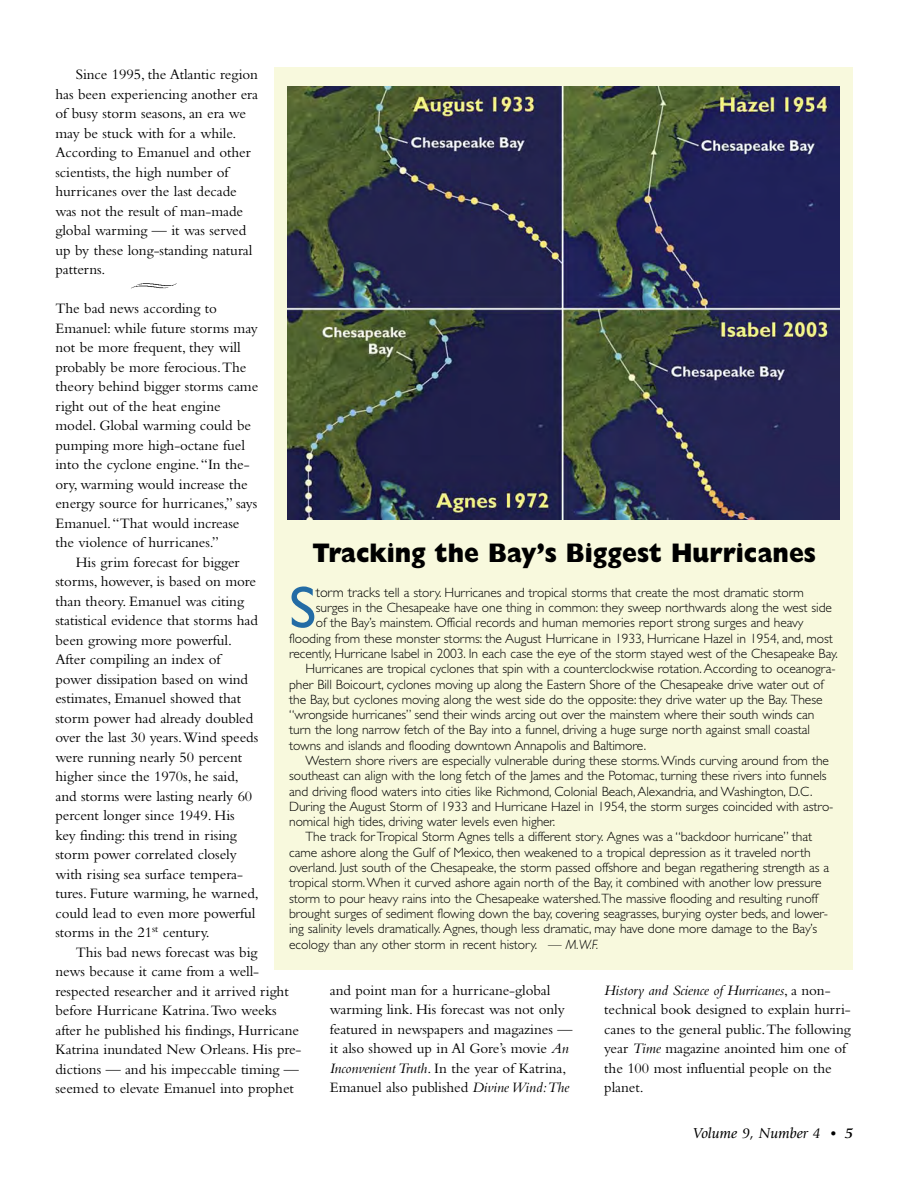
<style>
.page{position:relative;width:918px;height:1188px;background:#fff}
.page>*{position:absolute;margin:0;border:0;box-sizing:border-box;transform-origin:0 0}
.t1{font:59.1px "Gill Sans";color:#236ca5}
.t2{font:800 27px "Gill Sans";color:#000;scale:.9 1}
.t3{font:15px/19.5px "Bembo";letter-spacing:-.005em;color:#000}
.t4{font:italic 15px "Giovanni";color:#000}
.t5{font:300 13.5px "Gill Sans";letter-spacing:-.005em;color:#000}
.s1{font-size:14.25px}
.s2{font-style:italic}
.s3{font-family:"Bembo";font-weight:700;font-style:normal}
.s4{font-weight:700}
</style>
<div class="page">
<img style="left:131px;top:283px;width:46px;height:6px">
<div style="left:274px;top:68px;width:579px;height:902px;background:#f8f9dd"></div>
<img style="left:288px;top:87px;width:551px;height:433px">
<p class="t3" style="left:56px;top:66px;width:204px;text-indent:20px">Since 1995, the Atlantic region has been experiencing another era of busy storm seasons, an era we may be stuck with for a while.<br>According to Emanuel and other scientists, the high number of hurricanes over the last decade was not the result of man-made global warming — it was served up by these long-standing natural patterns.</p>
<p class="t3" style="left:56px;top:300px;width:204px">The bad news according to<br>Emanuel: while future storms may not be more frequent, they will probably be more ferocious. The theory behind bigger storms came right out of the heat engine model. Global warming could be pumping more high-octane fuel into the cyclone engine. “In the&shy;ory, warming would increase the energy source for hurricanes,” says<br>Emanuel. “That would increase the violence of hurricanes.”</p>
<p class="t3" style="left:56px;top:554px;width:205px;text-indent:20px">His grim forecast for bigger storms, however, is based on more than theory. Emanuel was citing statistical evidence that storms had been growing more powerful.<br>After compiling an index of power dissipation based on wind estimates, Emanuel showed that storm power had already doubled over the last 30 years. Wind speeds were running nearly 50 percent higher since the 1970s, he said, and storms were lasting nearly 60 percent longer since 1949. His<br>key finding: this trend in rising storm power correlated closely with rising sea surface tempera&shy;tures. Future warming, he warned, could lead to even more powerful storms in the 21<sup>st</sup> century.</p>
<p class="t3" style="left:55px;top:944px;width:248px;text-indent:20px">This bad news forecast was big<br>news because it came from a well&shy;respected researcher and it arrived right before Hurricane Katrina. Two weeks after he published his findings, Hurricane Katrina inundated New Orleans. His pre&shy;dictions — and his impeccable timing — seemed to elevate Emanuel into prophet</p>
<h2 class="t2" style="left:312px;top:544px;width:561px">Tracking the Bay’s Biggest Hurricanes</h2>
<h1 class="t1" style="left:289px;top:587px;width:29px">S</h1>
<p class="t5" style="left:316px;top:588px;width:490px"><span class="s1">torm tracks</span> tell a story. Hurricanes and tropical storms that create the most dramatic storm</p>
<p class="t5" style="left:316px;top:603px;width:518px">surges in the Chesapeake have one thing in common: they sweep northwards along the west side</p>
<p class="t5" style="left:316px;top:618px;width:489px">of the Bay’s mainstem. Official records and human memories report strong surges and heavy</p>
<p class="t5" style="left:289px;top:633px;width:545px">flooding from these monster storms: the August Hurricane in 1933, Hurricane Hazel in 1954, and, most</p>
<p class="t5" style="left:289px;top:649px;width:550px">recently, Hurricane Isabel in 2003. In each case the eye of the storm stayed west of the Chesapeake Bay.</p>
<p class="t5" style="left:306px;top:664px;width:531px">Hurricanes are tropical cyclones that spin with a counterclockwise rotation. According to oceanogra-</p>
<p class="t5" style="left:289px;top:679px;width:536px">pher Bill Boicourt, cyclones moving up along the Eastern Shore of the Chesapeake drive water out of</p>
<p class="t5" style="left:289px;top:695px;width:535px">the Bay, but cyclones moving along the west side do the opposite: they drive water up the Bay. These</p>
<p class="t5" style="left:289px;top:710px;width:527px">“wrongside hurricanes” send their winds arcing out over the mainstem where their south winds can</p>
<p class="t5" style="left:289px;top:725px;width:522px">turn the long narrow fetch of the Bay into a funnel, driving a huge surge north against small coastal</p>
<p class="t5" style="left:289px;top:740px;width:359px">towns and islands and flooding downtown Annapolis and Baltimore.</p>
<p class="t5" style="left:306px;top:756px;width:525px">Western shore rivers are especially vulnerable during these storms. Winds curving around from the</p>
<p class="t5" style="left:289px;top:771px;width:539px">southeast can align with the long fetch of the James and the Potomac, turning these rivers into funnels</p>
<p class="t5" style="left:289px;top:786px;width:525px">and driving flood waters into cities like Richmond, Colonial Beach, Alexandria, and Washington, D.C.</p>
<p class="t5" style="left:289px;top:802px;width:546px">During the August Storm of 1933 and Hurricane Hazel in 1954, the storm surges coincided with astro-</p>
<p class="t5" style="left:289px;top:817px;width:268px">nomical high tides, driving water levels even higher.</p>
<p class="t5" style="left:306px;top:832px;width:508px">The track for Tropical Storm Agnes tells a different story. Agnes was a “backdoor hurricane” that</p>
<p class="t5" style="left:289px;top:848px;width:523px">came ashore along the Gulf of Mexico, then weakened to a tropical depression as it traveled north</p>
<p class="t5" style="left:289px;top:863px;width:542px">overland. Just south of the Chesapeake, the storm passed offshore and began regathering strength as a</p>
<p class="t5" style="left:289px;top:878px;width:534px">tropical storm. When it curved ashore again north of the Bay, it combined with another low pressure</p>
<p class="t5" style="left:289px;top:893px;width:530px">storm to pour heavy rains into the Chesapeake watershed. The massive flooding and resulting runoff</p>
<p class="t5" style="left:289px;top:909px;width:541px">brought surges of sediment flowing down the bay, covering seagrasses, burying oyster beds, and lower-</p>
<p class="t5" style="left:289px;top:924px;width:529px">ing salinity levels dramatically. Agnes, though less dramatic, may have done more damage to the Bay’s</p>
<p class="t5" style="left:289px;top:939px;width:311px">ecology than any other storm in recent history. <span class="s2">— M.W.F.</span></p>
<p class="t3" style="left:330px;top:982px;width:244px">and point man for a hurricane-global warming link. His forecast was not only featured in newspapers and magazines — it also showed up in Al Gore’s movie <span class="s2">An Inconvenient Truth</span>. In the year of Katrina, Emanuel also published <span class="s2">Divine Wind:The</span></p>
<p class="t3" style="left:604px;top:982px;width:248px"><span class="s2">History and Science of Hurricanes</span>, a non&shy;technical book designed to explain hurri&shy;canes to the general public. The following year <span class="s2">Time</span> magazine anointed him one of the 100 most influential people on the planet.</p>
<p class="t4" style="left:693px;top:1127px;width:161px">Volume 9, Number 4 <span class="s3">•</span> <span class="s4">5</span></p>
</div>
